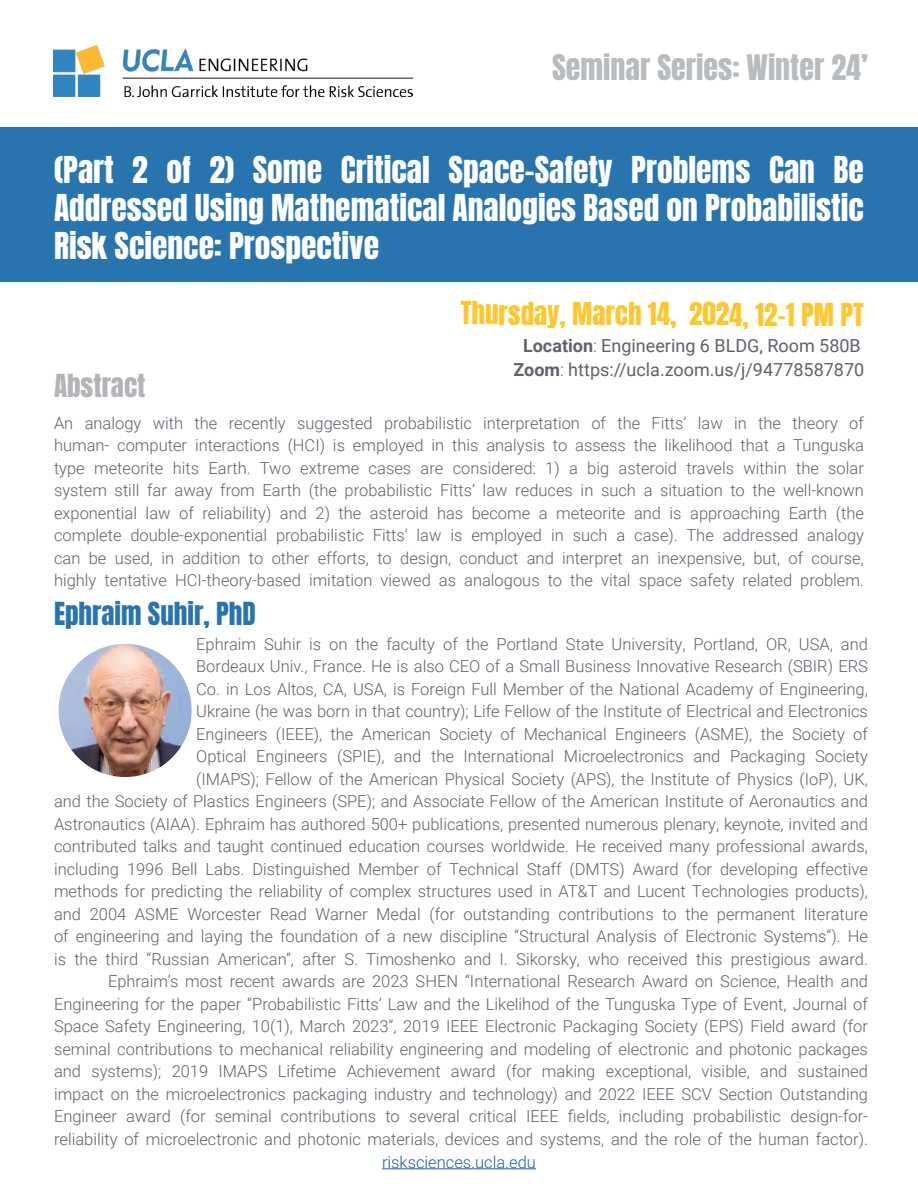
<style>
.page{position:relative;width:918px;height:1188px;background:#fff}
.page>*{position:absolute;margin:0;border:0;box-sizing:border-box;transform-origin:0 0}
.t1{font:31.5px/37.8px "Anton";color:#fff;text-align:justify}
.t2{font:30px "Anton";color:#b8bcbf}
.t3{font:27px "Anton";letter-spacing:-.01em;color:#ffc72c}
.t4{font:27px "Anton";color:#2774ae}
.t5{font:27px "Anton";color:#b2b4b8}
.t6{font:18px "Roboto";color:#5e626b}
.t7{font:300 16.5px/22.5px "Roboto";color:#5e626b;text-align:justify}
.t8{font:300 16.5px "Roboto";color:#215e9e}
.s1{font-weight:700}
.s2{font-weight:300}
</style>
<div class="page">
<div style="left:0;top:127px;width:918px;height:155px;background:#2874ae"></div>
<img style="left:54px;top:45px;width:359px;height:52px">
<hr style="left:382px;top:1168px;width:154px;height:1px;background:#215e9e">
<img style="left:59px;top:644px;width:132px;height:133px">
<div style="left:54px;top:639px;width:142px;height:143px;border:4px solid #fff;border-radius:50%"></div>
<h2 class="t2" style="left:552px;top:52px;width:317px">Seminar Series: Winter 24’</h2>
<h1 class="t1" style="left:54px;top:153px;width:811px">(Part 2 of 2) Some Critical Space-Safety Problems Can Be Addressed Using Mathematical Analogies Based on Probabilistic Risk Science: Prospective</h1>
<h3 class="t5" style="left:54px;top:372px;width:93px">Abstract</h3>
<h3 class="t3" style="left:461px;top:300px;width:405px">Thursday, March 14, 2024, 12-1 PM PT</h3>
<p class="t6" style="left:523px;top:332px;width:339px"><span class="s1">Location</span><span class="s2">:</span> Engineering 6 BLDG, Room 580B</p>
<p class="t6" style="left:514px;top:357px;width:352px"><span class="s1">Zoom</span><span class="s2">:</span> https://ucla.zoom.us/j/94778587870</p>
<p class="t7" style="left:54px;top:411px;width:812px">An analogy with the recently suggested probabilistic interpretation of the Fitts’ law in the theory of human- computer interactions (HCI) is employed in this analysis to assess the likelihood that a Tunguska type meteorite hits Earth. Two extreme cases are considered: 1) a big asteroid travels within the solar system still far away from Earth (the probabilistic Fitts’ law reduces in such a situation to the well-known exponential law of reliability) and 2) the asteroid has become a meteorite and is approaching Earth (the complete double-exponential probabilistic Fitts’ law is employed in such a case). The addressed analogy can be used, in addition to other efforts, to design, conduct and interpret an inexpensive, but, of course, highly tentative HCI-theory-based imitation viewed as analogous to the vital space safety related problem.</p>
<h3 class="t4" style="left:54px;top:600px;width:203px">Ephraim Suhir, PhD</h3>
<p class="t7" style="left:54px;top:632px;width:816px;text-align:right">Ephraim Suhir is on the faculty of the Portland State University, Portland, OR, USA, and<br>Bordeaux Univ., France. He is also CEO of a Small Business Innovative Research (SBIR) ERS<br>Co. in Los Altos, CA, USA, is Foreign Full Member of the National Academy of Engineering,<br>Ukraine (he was born in that country); Life Fellow of the Institute of Electrical and Electronics<br>Engineers (IEEE), the American Society of Mechanical Engineers (ASME), the Society of<br>Optical Engineers (SPIE), and the International Microelectronics and Packaging Society<br>(IMAPS); Fellow of the American Physical Society (APS), the Institute of Physics (IoP), UK,<br>and the Society of Plastics Engineers (SPE); and Associate Fellow of the American Institute of Aeronautics and Astronautics (AIAA). Ephraim has authored 500+ publications, presented numerous plenary, keynote, invited and contributed talks and taught continued education courses worldwide. He received many professional awards, including 1996 Bell Labs. Distinguished Member of Technical Staff (DMTS) Award (for developing effective methods for predicting the reliability of complex structures used in AT&amp;T and Lucent Technologies products), and 2004 ASME Worcester Read Warner Medal (for outstanding contributions to the permanent literature of engineering and laying the foundation of a new discipline “Structural Analysis of Electronic Systems”). He is the third “Russian American”, after S. Timoshenko and I. Sikorsky, who received this prestigious award.<br>Ephraim’s most recent awards are 2023 SHEN “International Research Award on Science, Health and Engineering for the paper “Probabilistic Fitts’ Law and the Likelihod of the Tunguska Type of Event, Journal of Space Safety Engineering, 10(1), March 2023”, 2019 IEEE Electronic Packaging Society (EPS) Field award (for seminal contributions to mechanical reliability engineering and modeling of electronic and photonic packages and systems); 2019 IMAPS Lifetime Achievement award (for making exceptional, visible, and sustained impact on the microelectronics packaging industry and technology) and 2022 IEEE SCV Section Outstanding Engineer award (for seminal contributions to several critical IEEE fields, including probabilistic design-for&shy;reliability of microelectronic and photonic materials, devices and systems, and the role of the human factor).</p>
<p class="t8" style="left:382px;top:1150px;width:155px">risksciences.ucla.edu</p>
</div>
